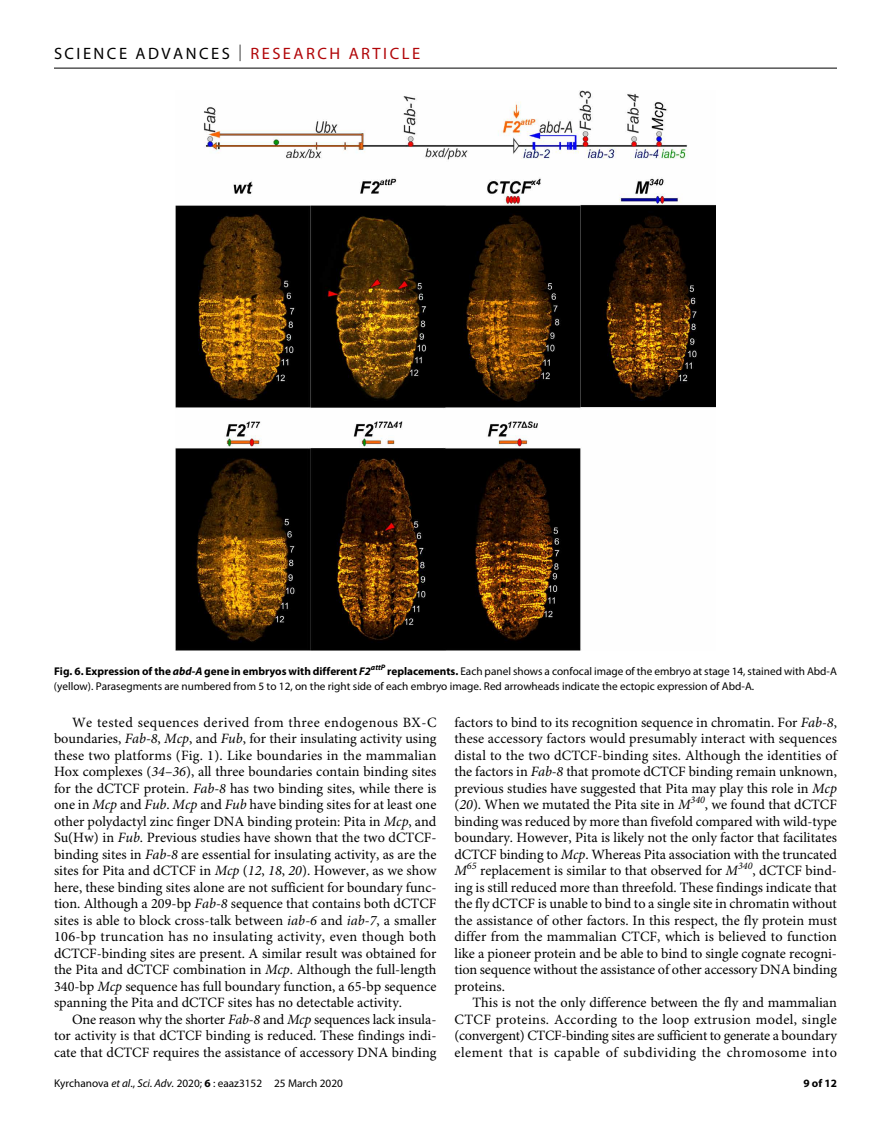
<style>
.page{position:relative;width:891px;height:1134px;background:#fff}
.page>*{position:absolute;margin:0;border:0;box-sizing:border-box;transform-origin:0 0}
.t1{font:16.5px "Myriad Pro";letter-spacing:.15em;color:#000}
.t2{font:14.25px/16.5px "Minion Pro";color:#000;text-align:justify}
.t3{font:11.25px/15px "Myriad Pro";color:#000}
.t4{font:700 11.25px "Myriad Pro";color:#000}
.s1{font-weight:300}
.s2{color:#b10508}
.s3{font-weight:700}
.s4{font-weight:700;font-style:italic}
.s5{font-style:italic}
</style>
<div class="page">
<hr style="left:54px;top:68px;width:783px;height:1px;background:#000">
<img style="left:175px;top:90px;width:541px;height:561px">
<p class="t1" style="left:54px;top:40px;width:368px">SCIENCE ADVANCES <span class="s1">|</span> <span class="s2">RESEARCH ARTICLE</span></p>
<p class="t3" style="left:54px;top:664px;width:784px"><span class="s3">Fig. 6. Expression of the</span> <span class="s4">abd-A</span> <span class="s3">gene in embryos with different</span> <span class="s4">F2</span><sup>attP</sup> <span class="s3">replacements.</span> Each panel shows a confocal image of the embryo at stage 14, stained with Abd-A (yellow). Parasegments are numbered from 5 to 12, on the right side of each embryo image. Red arrowheads indicate the ectopic expression of Abd-A.</p>
<p class="t2" style="left:54px;top:715px;width:384px;text-indent:18px">We tested sequences derived from three endogenous BX-C boundaries, <span class="s5">Fab-8</span>, <span class="s5">Mcp</span>, and <span class="s5">Fub</span>, for their insulating activity using these two platforms (Fig. 1). Like boundaries in the mammalian Hox complexes (<span class="s5">34</span>–<span class="s5">36</span>), all three boundaries contain binding sites for the dCTCF protein. <span class="s5">Fab-8</span> has two binding sites, while there is one in <span class="s5">Mcp</span> and <span class="s5">Fub</span>. <span class="s5">Mcp</span> and <span class="s5">Fub</span> have binding sites for at least one other polydactyl zinc finger DNA binding protein: Pita in <span class="s5">Mcp</span>, and Su(Hw) in <span class="s5">Fub</span>. Previous studies have shown that the two dCTCF&shy;binding sites in <span class="s5">Fab-8</span> are essential for insulating activity, as are the sites for Pita and dCTCF in <span class="s5">Mcp</span> (<span class="s5">12</span>, <span class="s5">18</span>, <span class="s5">20</span>). However, as we show here, these binding sites alone are not sufficient for boundary func&shy;tion. Although a 209-bp <span class="s5">Fab-8</span> sequence that contains both dCTCF sites is able to block cross-talk between <span class="s5">iab-6</span> and <span class="s5">iab-7</span>, a smaller 106-bp truncation has no insulating activity, even though both dCTCF-binding sites are present. A similar result was obtained for the Pita and dCTCF combination in <span class="s5">Mcp</span>. Although the full-length 340-bp <span class="s5">Mcp</span> sequence has full boundary function, a 65-bp sequence spanning the Pita and dCTCF sites has no detectable activity.</p>
<p class="t2" style="left:54px;top:1012px;width:384px;text-indent:18px">One reason why the shorter <span class="s5">Fab-8</span> and <span class="s5">Mcp</span> sequences lack insula&shy;tor activity is that dCTCF binding is reduced. These findings indi&shy;cate that dCTCF requires the assistance of accessory DNA binding</p>
<p class="t3" style="left:54px;top:1076px;width:290px">Kyrchanova <span class="s5">et al</span>., <span class="s5">Sci. Adv.</span> 2020; <span class="s3">6</span> : eaaz3152 25 March 2020</p>
<p class="t2" style="left:454px;top:715px;width:384px">factors to bind to its recognition sequence in chromatin. For <span class="s5">Fab-8</span>, these accessory factors would presumably interact with sequences distal to the two dCTCF-binding sites. Although the identities of the factors in <span class="s5">Fab-8</span> that promote dCTCF binding remain unknown, previous studies have suggested that Pita may play this role in <span class="s5">Mcp </span>(<span class="s5">20</span>). When we mutated the Pita site in <span class="s5">M</span><sup>340</sup>, we found that dCTCF binding was reduced by more than fivefold compared with wild-type boundary. However, Pita is likely not the only factor that facilitates dCTCF binding to <span class="s5">Mcp</span>. Whereas Pita association with the truncated <span class="s5">M</span><sup>65</sup> replacement is similar to that observed for <span class="s5">M</span><sup>340</sup>, dCTCF bind&shy;ing is still reduced more than threefold. These findings indicate that the fly dCTCF is unable to bind to a single site in chromatin without the assistance of other factors. In this respect, the fly protein must differ from the mammalian CTCF, which is believed to function like a pioneer protein and be able to bind to single cognate recogni&shy;tion sequence without the assistance of other accessory DNA binding proteins.</p>
<p class="t2" style="left:454px;top:996px;width:384px;text-indent:18px">This is not the only difference between the fly and mammalian CTCF proteins. According to the loop extrusion model, single (convergent) CTCF-binding sites are sufficient to generate a boundary element that is capable of subdividing the chromosome into</p>
<p class="t4" style="left:803px;top:1074px;width:35px">9 of 12</p>
</div>
